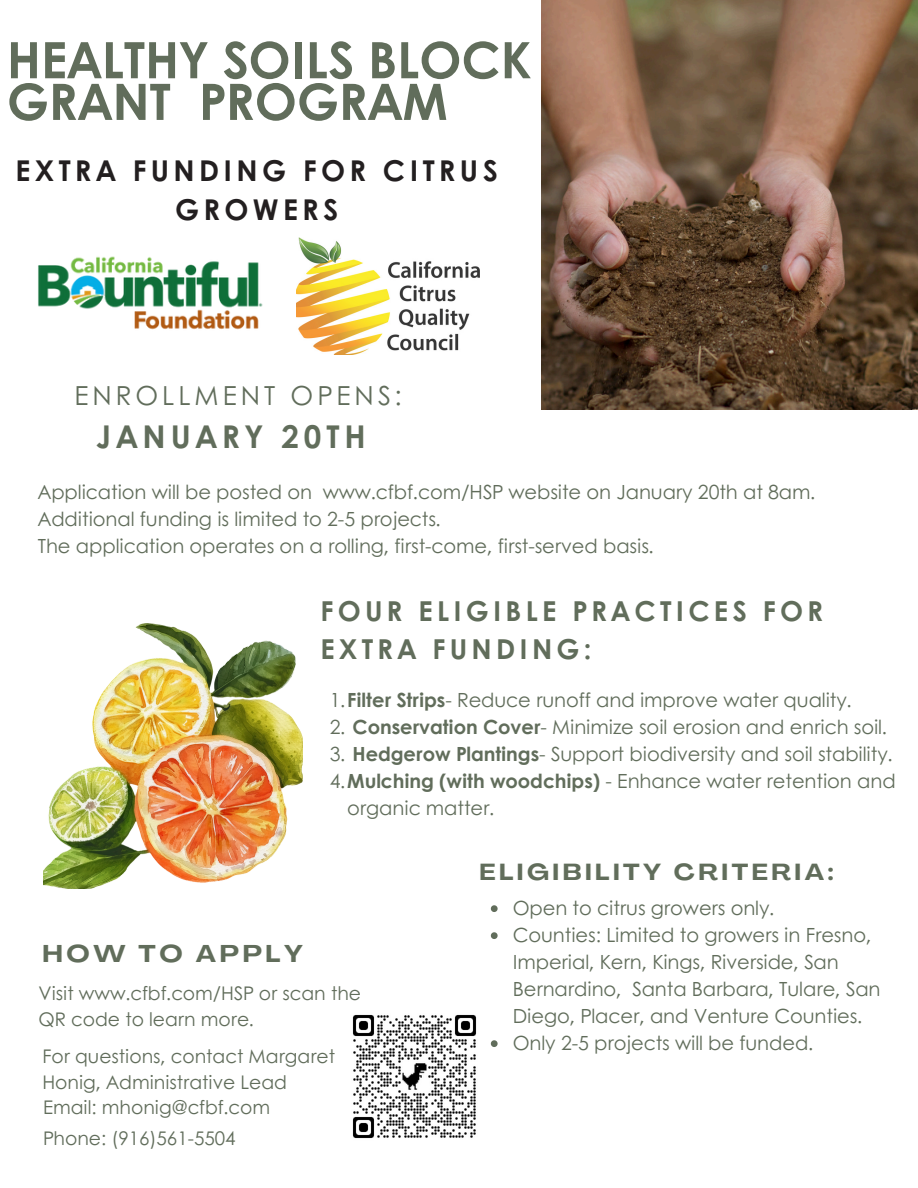
<style>
.page{position:relative;width:918px;height:1188px;background:#fff}
.page>*{position:absolute;margin:0;border:0;box-sizing:border-box;transform-origin:0 0}
.t1{font:700 50.25px/41.7px "Century Gothic";color:#616d5b}
.t2{font:700 31.35px "Century Gothic";letter-spacing:.155em;color:#616d5b}
.t3{font:700 28.65px/39.2px "Century Gothic";letter-spacing:.155em;color:#231f20;text-align:center}
.t4{font:700 27.45px/38.2px "Century Gothic";letter-spacing:.155em;color:#616d5b}
.t5{font:26.25px "Century Gothic";letter-spacing:.155em;color:#616d5b}
.t6{font:700 expanded 24px "Agrandir";letter-spacing:.155em;color:#616d5b}
.t7{font:700 expanded 22.95px "Agrandir";letter-spacing:.155em;color:#616d5b}
.t8{font:19.5px/27px "Century Gothic";letter-spacing:-.005em;color:#616d5b}
.t9{font:18.75px/25.8px "Century Gothic";color:#616d5b}
.s1{font-weight:700}
</style>
<div class="page">
<img style="left:541px;top:0;width:377px;height:409px">
<img style="left:43px;top:623px;width:260px;height:266px">
<img style="left:363px;top:261px;width:117px;height:91px">
<img style="left:38px;top:237px;width:325px;height:118px">
<svg style="left:491px;top:905px;width:7px;height:7px"></svg>
<svg style="left:491px;top:932px;width:7px;height:7px"></svg>
<svg style="left:491px;top:1040px;width:7px;height:7px"></svg>
<img style="left:352px;top:1014px;width:125px;height:125px">
<p class="t1" style="left:7px;top:37px;width:525px">HEALTHY SOILS BLOCK<br>GRANT PROGRAM</p>
<p class="t3" style="left:16px;top:150px;width:483px">EXTRA FUNDING FOR CITRUS<br>GROWERS</p>
<p class="t5" style="left:74px;top:376px;width:329px">ENROLLMENT OPENS:</p>
<p class="t2" style="left:96px;top:413px;width:271px">JANUARY 20TH</p>
<p class="t8" style="left:38px;top:477px;width:779px">Application will be posted on www.cfbf.com/HSP website on January 20th at 8am.</p>
<p class="t8" style="left:38px;top:504px;width:404px">Additional funding is limited to 2-5 projects.</p>
<p class="t8" style="left:38px;top:531px;width:617px">The application operates on a rolling, first-come, first-served basis.</p>
<p class="t4" style="left:321px;top:590px;width:504px">FOUR ELIGIBLE PRACTICES FOR<br>EXTRA FUNDING:</p>
<h1 class="t8" style="left:330px;top:686px;width:524px">1.<span class="s1">Filter Strips</span>- Reduce runoff and improve water quality.</h1>
<p class="t8" style="left:330px;top:713px;width:559px">2. <span class="s1">Conservation Cover</span>- Minimize soil erosion and enrich soil.</p>
<h2 class="t8" style="left:330px;top:740px;width:564px">3. <span class="s1">Hedgerow Plantings</span>- Support biodiversity and soil stability.</h2>
<p class="t8" style="left:347px;top:767px;width:550px;text-indent:-18px">4.<span class="s1">Mulching (with woodchips)</span> - Enhance water retention and organic matter.</p>
<p class="t6" style="left:42px;top:944px;width:262px">HOW TO APPLY</p>
<h4 class="t9" style="left:39px;top:979px;width:324px">Visit www.cfbf.com/HSP or scan the<br>QR code to learn more.</h4>
<h4 class="t9" style="left:42px;top:1043px;width:294px">For questions, contact Margaret<br>Honig, Administrative Lead</h4>
<p class="t9" style="left:43px;top:1125px;width:194px">Phone: (916)561-5504</p>
<p class="t9" style="left:43px;top:1094px;width:229px">Email: mhonig@cfbf.com</p>
<h3 class="t7" style="left:480px;top:863px;width:355px">ELIGIBILITY CRITERIA:</h3>
<p class="t8" style="left:513px;top:894px;width:263px">Open to citrus growers only.</p>
<p class="t8" style="left:513px;top:921px;width:369px">Counties: Limited to growers in Fresno, Imperial, Kern, Kings, Riverside, San Bernardino, Santa Barbara, Tulare, San Diego, Placer, and Venture Counties.</p>
<h2 class="t8" style="left:513px;top:1029px;width:302px">Only 2-5 projects will be funded.</h2>
</div>
